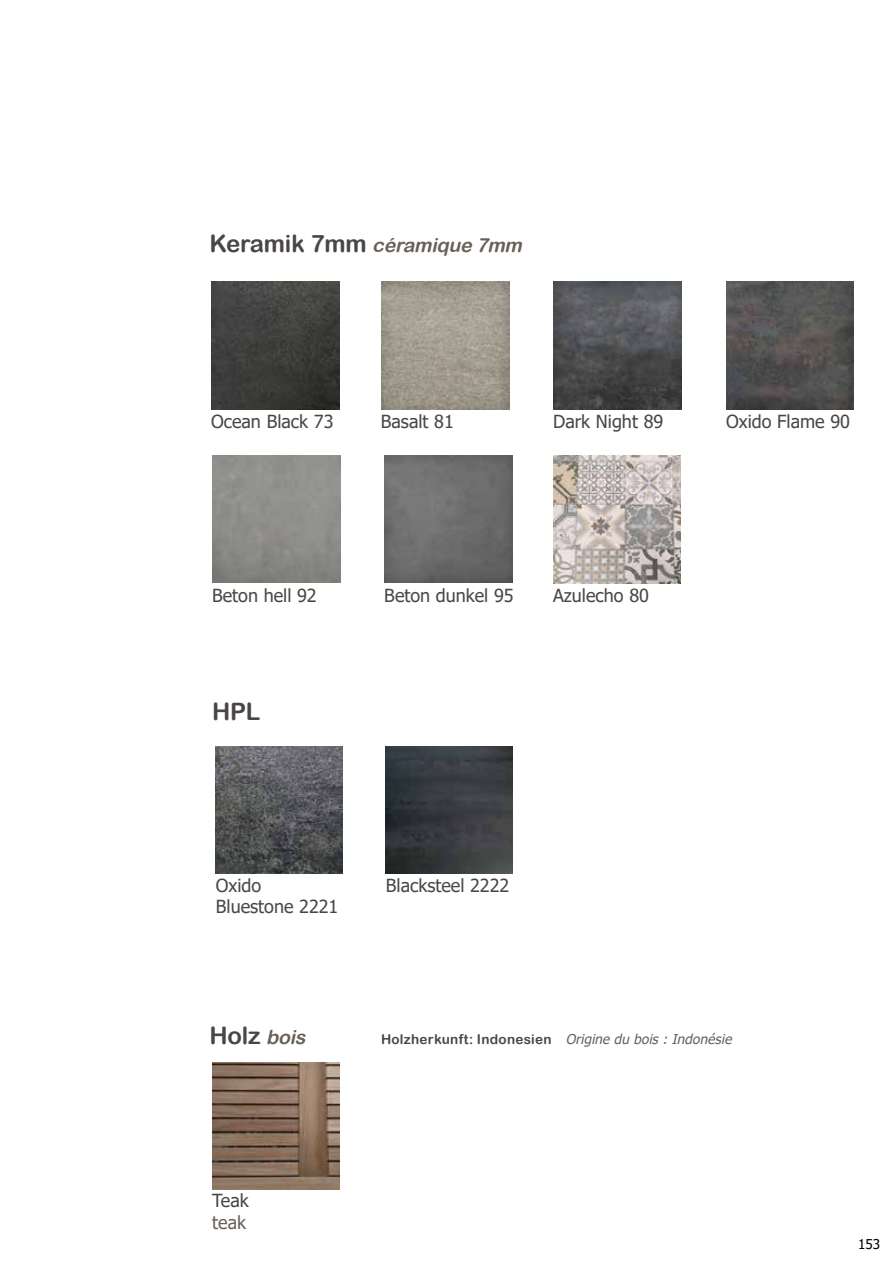
<style>
.page{position:relative;width:893px;height:1263px;background:#fff}
.page>*{position:absolute;margin:0;border:0;box-sizing:border-box;transform-origin:0 0}
.t1{font:24px "Arial Rounded MT Bold";letter-spacing:-.01em;color:#4a4645}
.t2{font:italic 19.5px "Arial Rounded MT Bold";color:#696057}
.t3{font:18px/21.6px "Tahoma";color:#4a4645}
.t4{font:18px "Tahoma";color:#696058}
.t5{font:13.5px "Arial Rounded MT Bold";letter-spacing:.02em;color:#4a4645}
.t6{font:13.5px "Tahoma";color:#000}
.s1{font-style:normal;font-size:24px;color:#4a4645}
.s2{font-style:italic;font-size:19.5px;color:#696057}
.s3{font-family:"Tahoma";font-style:italic;color:#696058}
</style>
<div class="page">
<img style="left:553px;top:455px;width:128px;height:128px">
<img style="left:212px;top:282px;width:127px;height:127px">
<img style="left:385px;top:455px;width:128px;height:128px">
<img style="left:726px;top:282px;width:128px;height:127px">
<img style="left:554px;top:282px;width:127px;height:127px">
<img style="left:382px;top:282px;width:127px;height:127px">
<img style="left:212px;top:1062px;width:128px;height:127px">
<img style="left:215px;top:746px;width:128px;height:128px">
<img style="left:385px;top:746px;width:128px;height:128px">
<p class="t2" style="left:210px;top:234px;width:318px"><span class="s1">K e ra m i k 7 m m</span> céramique 7mm</p>
<p class="t3" style="left:211px;top:412px;width:124px">Ocean Black 73</p>
<p class="t3" style="left:381px;top:412px;width:75px">Basalt 81</p>
<p class="t3" style="left:553px;top:412px;width:112px">Dark Night 89</p>
<p class="t3" style="left:726px;top:411px;width:125px">Oxido Flame 90</p>
<p class="t3" style="left:212px;top:585px;width:106px">Beton hell 92</p>
<p class="t3" style="left:384px;top:585px;width:131px">Beton dunkel 95</p>
<h1 class="t1" style="left:212px;top:697px;width:50px">HPL</h1>
<p class="t3" style="left:553px;top:585px;width:97px">Azulecho 80</p>
<p class="t3" style="left:216px;top:875px;width:124px">Oxido<br>Bluestone 2221</p>
<p class="t3" style="left:386px;top:875px;width:125px">Blacksteel 2222</p>
<h1 class="t1" style="left:210px;top:1021px;width:102px">Holz <span class="s2">bois</span></h1>
<p class="t5" style="left:381px;top:1031px;width:356px">Holzherkunft: Indonesien <span class="s3">Originedu bois:Indonésie</span></p>
<p class="t3" style="left:212px;top:1190px;width:38px">Teak</p>
<p class="t4" style="left:212px;top:1210px;width:35px">teak</p>
<p class="t6" style="left:858px;top:1235px;width:24px">153</p>
</div>
